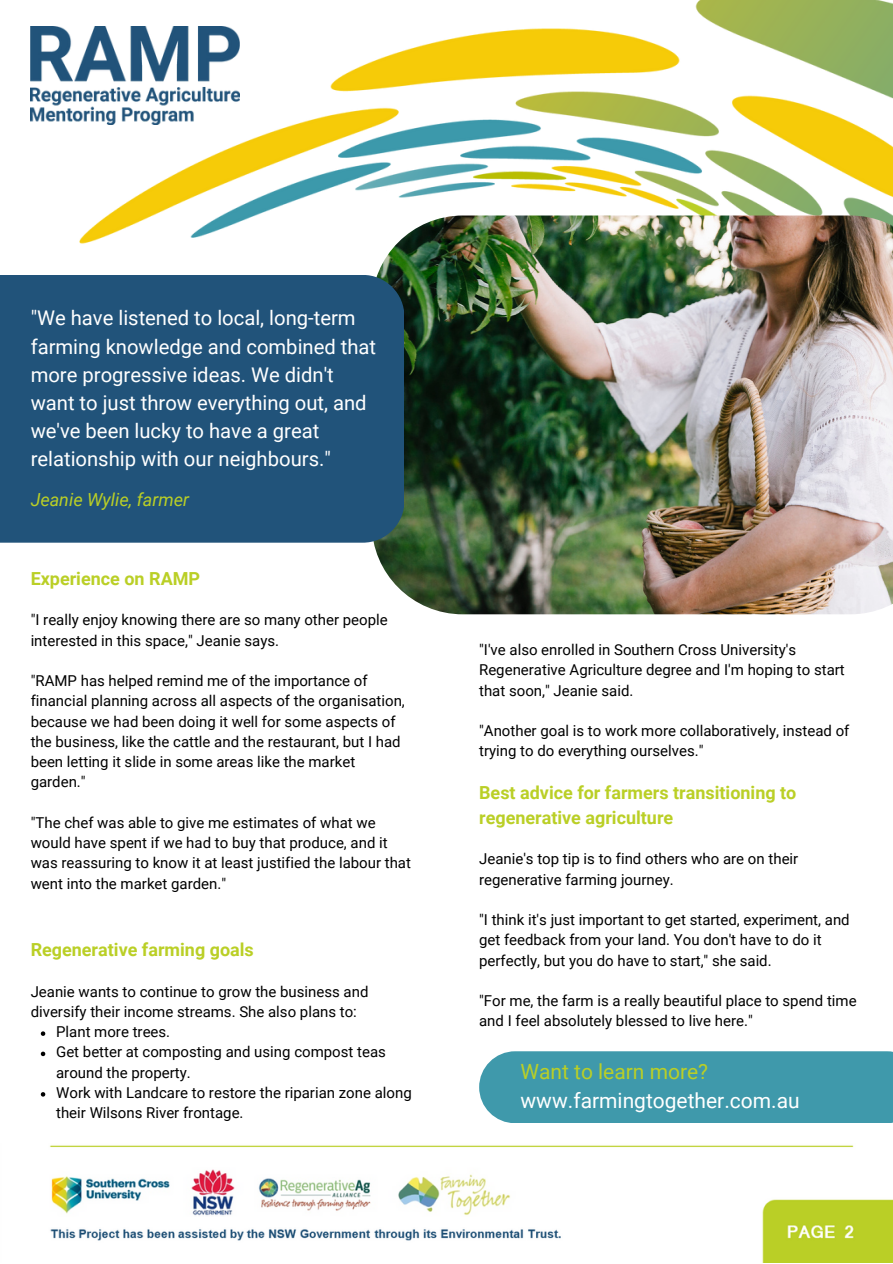
<style>
.page{position:relative;width:893px;height:1264px;background:#fff}
.page>*{position:absolute;margin:0;border:0;box-sizing:border-box;transform-origin:0 0}
.t1{font:21px "Roboto";color:#fff}
.t2{font:21px "Roboto";color:#bacf26}
.t3{font:20.25px/28px "Roboto";color:#fff}
.t4{font:700 18px/24.8px "Roboto";color:#bacf26}
.t5{font:italic 18px "Roboto";color:#bacf26}
.t6{font:15px/20.2px "Roboto";color:#000}
</style>
<div class="page">
<img style="left:30px;top:0;width:862px;height:244px">
<img style="left:31px;top:27px;width:209px;height:98px">
<div style="left:479px;top:1051px;width:413px;height:71px;background:#3f99ab"></div>
<img style="left:371px;top:215px;width:521px;height:399px">
<div style="left:0;top:275px;width:403px;height:267px;background:#21537a"></div>
<img style="left:49px;top:1145px;width:843px;height:117px">
<svg style="left:41px;top:1031px;width:4px;height:4px"></svg>
<svg style="left:41px;top:1051px;width:4px;height:5px"></svg>
<svg style="left:41px;top:1092px;width:4px;height:4px"></svg>
<h2 class="t3" style="left:31px;top:304px;width:347px">"We have listened to local, long-term farming knowledge and combined that more progressive ideas. We didn't want to just throw everything out, and we've been lucky to have a great relationship with our neighbours."</h2>
<p class="t5" style="left:31px;top:489px;width:160px">Jeanie Wylie, farmer</p>
<p class="t4" style="left:31px;top:566px;width:171px">Experience on RAMP</p>
<p class="t6" style="left:31px;top:610px;width:358px">"I really enjoy knowing there are so many other people interested in this space," Jeanie says.</p>
<p class="t6" style="left:31px;top:670px;width:375px">"RAMP has helped remind me of the importance of financial planning across all aspects of the organisation, because we had been doing it well for some aspects of the business, like the cattle and the restaurant, but I had been letting it slide in some areas like the market garden."</p>
<p class="t6" style="left:31px;top:812px;width:382px">"The chef was able to give me estimates of what we would have spent if we had to buy that produce, and it was reassuring to know it at least justified the labour that went into the market garden."</p>
<p class="t4" style="left:31px;top:937px;width:225px">Regenerative farming goals</p>
<p class="t6" style="left:31px;top:981px;width:339px">Jeanie wants to continue to grow the business and diversify their income streams. She also plans to:</p>
<p class="t6" style="left:56px;top:1021px;width:357px">Plant more trees.<br>Get better at composting and using compost teas around the property.<br>Work with Landcare to restore the riparian zone along their Wilsons River frontage.</p>
<p class="t6" style="left:479px;top:640px;width:367px">"I've also enrolled in Southern Cross University's<br>Regenerative Agriculture degree and I'm hoping to start that soon," Jeanie said.</p>
<p class="t6" style="left:479px;top:720px;width:372px">"Another goal is to work more collaboratively, instead of trying to do everything ourselves."</p>
<p class="t4" style="left:479px;top:780px;width:319px">Best advice for farmers transitioning to regenerative agriculture</p>
<p class="t6" style="left:479px;top:849px;width:320px">Jeanie's top tip is to find others who are on their regenerative farming journey.</p>
<p class="t6" style="left:479px;top:909px;width:372px">"I think it's just important to get started, experiment, and get feedback from your land. You don't have to do it perfectly, but you do have to start," she said.</p>
<p class="t6" style="left:479px;top:990px;width:379px">"For me, the farm is a really beautiful place to spend time and I feel absolutely blessed to live here."</p>
<h1 class="t2" style="left:520px;top:1059px;width:189px">Want to learn more?</h1>
<h1 class="t1" style="left:520px;top:1088px;width:280px">www.farmingtogether.com.au</h1>
</div>
